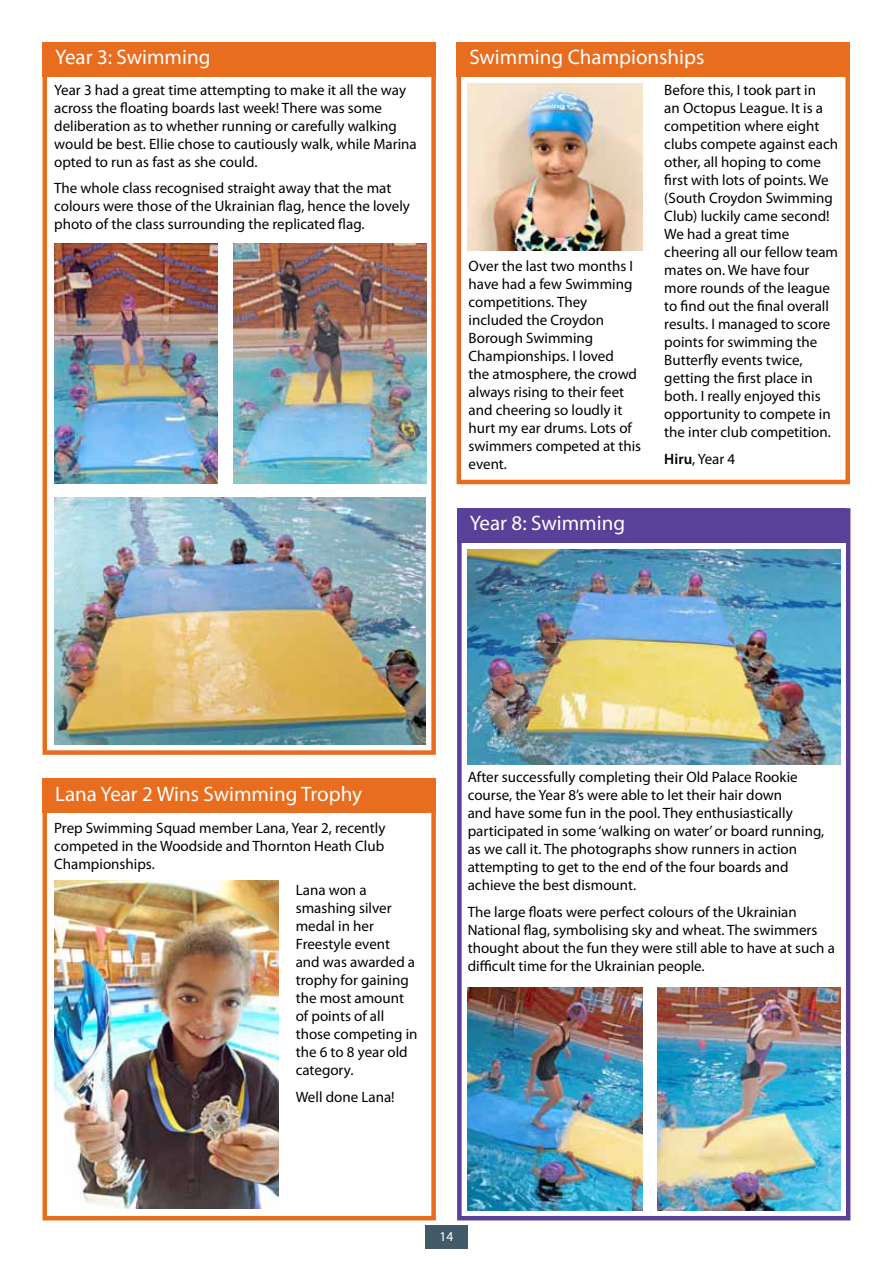
<style>
.page{position:relative;width:893px;height:1263px;background:#fff}
.page>*{position:absolute;margin:0;border:0;box-sizing:border-box;transform-origin:0 0}
.t1{font:21px "Myriad Pro";color:#fff}
.t2{font:15px/18px "Myriad Pro";color:#000}
.t3{font:13.5px "Myriad Pro";color:#fff}
.s1{font-weight:600}
</style>
<div class="page">
<div style="left:425px;top:1226px;width:43px;height:23px;background:#425968"></div>
<div style="left:43px;top:43px;width:393px;height:712px;border:5px solid #e86d1f"></div>
<div style="left:43px;top:43px;width:393px;height:34px;background:#e86d1f"></div>
<img style="left:54px;top:244px;width:164px;height:239px">
<img style="left:234px;top:243px;width:193px;height:240px">
<img style="left:54px;top:497px;width:371px;height:247px">
<div style="left:457px;top:508px;width:393px;height:712px;border:5px solid #5a4099"></div>
<div style="left:457px;top:508px;width:389px;height:34px;background:#5a4099"></div>
<img style="left:658px;top:988px;width:182px;height:222px">
<img style="left:468px;top:988px;width:174px;height:222px">
<img style="left:468px;top:549px;width:372px;height:215px">
<div style="left:43px;top:779px;width:393px;height:441px;border:5px solid #e86d1f"></div>
<div style="left:457px;top:43px;width:393px;height:441px;border:5px solid #e86d1f"></div>
<div style="left:43px;top:779px;width:393px;height:34px;background:#e86d1f"></div>
<div style="left:457px;top:43px;width:393px;height:34px;background:#e86d1f"></div>
<img style="left:54px;top:881px;width:225px;height:327px">
<img style="left:468px;top:84px;width:174px;height:166px">
<h1 class="t1" style="left:55px;top:49px;width:157px">Year 3: Swimming</h1>
<p class="t2" style="left:54px;top:82px;width:364px">Year 3 had a great time attempting to make it all the way across the floating boards last week! There was some deliberation as to whether running or carefully walking would be best. Ellie chose to cautiously walk, while Marina opted to run as fast as she could.</p>
<p class="t2" style="left:54px;top:181px;width:357px">The whole class recognised straight away that the mat colours were those of the Ukrainian flag, hence the lovely photo of the class surrounding the replicated flag.</p>
<h1 class="t1" style="left:469px;top:49px;width:237px">Swimming Championships</h1>
<p class="t2" style="left:469px;top:258px;width:174px">Over the last two months I have had a few Swimming competitions. They included the Croydon<br>Borough Swimming<br>Championships. I loved<br>the atmosphere, the crowd always rising to their feet and cheering so loudly it hurt my ear drums. Lots of swimmers competed at this event.</p>
<h1 class="t1" style="left:470px;top:515px;width:157px">Year 8: Swimming</h1>
<p class="t2" style="left:664px;top:82px;width:175px">Before this, I took part in<br>an Octopus League. It is a competition where eight clubs compete against each other, all hoping to come first with lots of points. We (South Croydon Swimming<br>Club) luckily came second!<br>We had a great time cheering all our fellow team mates on. We have four more rounds of the league to find out the final overall results. I managed to score points for swimming the<br>Butterfly events twice, getting the first place in both. I really enjoyed this opportunity to compete in the inter club competition.</p>
<p class="t2" style="left:664px;top:451px;width:72px"><span class="s1">Hiru</span>, Year 4</p>
<h1 class="t1" style="left:55px;top:785px;width:308px">Lana Year 2 Wins Swimming Trophy</h1>
<p class="t2" style="left:54px;top:820px;width:333px;text-align:justify">Prep Swimming Squad member Lana, Year 2, recently competed in the Woodside and Thornton Heath Club Championships.</p>
<p class="t2" style="left:296px;top:882px;width:123px">Lana won a smashing silver medal in her<br>Freestyle event and was awarded a trophy for gaining the most amount of points of all those competing in the 6 to 8 year old category.</p>
<p class="t2" style="left:296px;top:1089px;width:101px">Well done Lana!</p>
<p class="t2" style="left:468px;top:770px;width:358px">After successfully completing their Old Palace Rookie course, the Year 8’s were able to let their hair down<br>and have some fun in the pool. They enthusiastically participated in some ‘walking on water’ or board running, as we call it. The photographs show runners in action attempting to get to the end of the four boards and achieve the best dismount.</p>
<p class="t2" style="left:468px;top:904px;width:369px">The large floats were perfect colours of the Ukrainian National flag, symbolising sky and wheat. The swimmers thought about the fun they were still able to have at such a difficult time for the Ukrainian people.</p>
<p class="t3" style="left:440px;top:1231px;width:15px">14</p>
</div>
